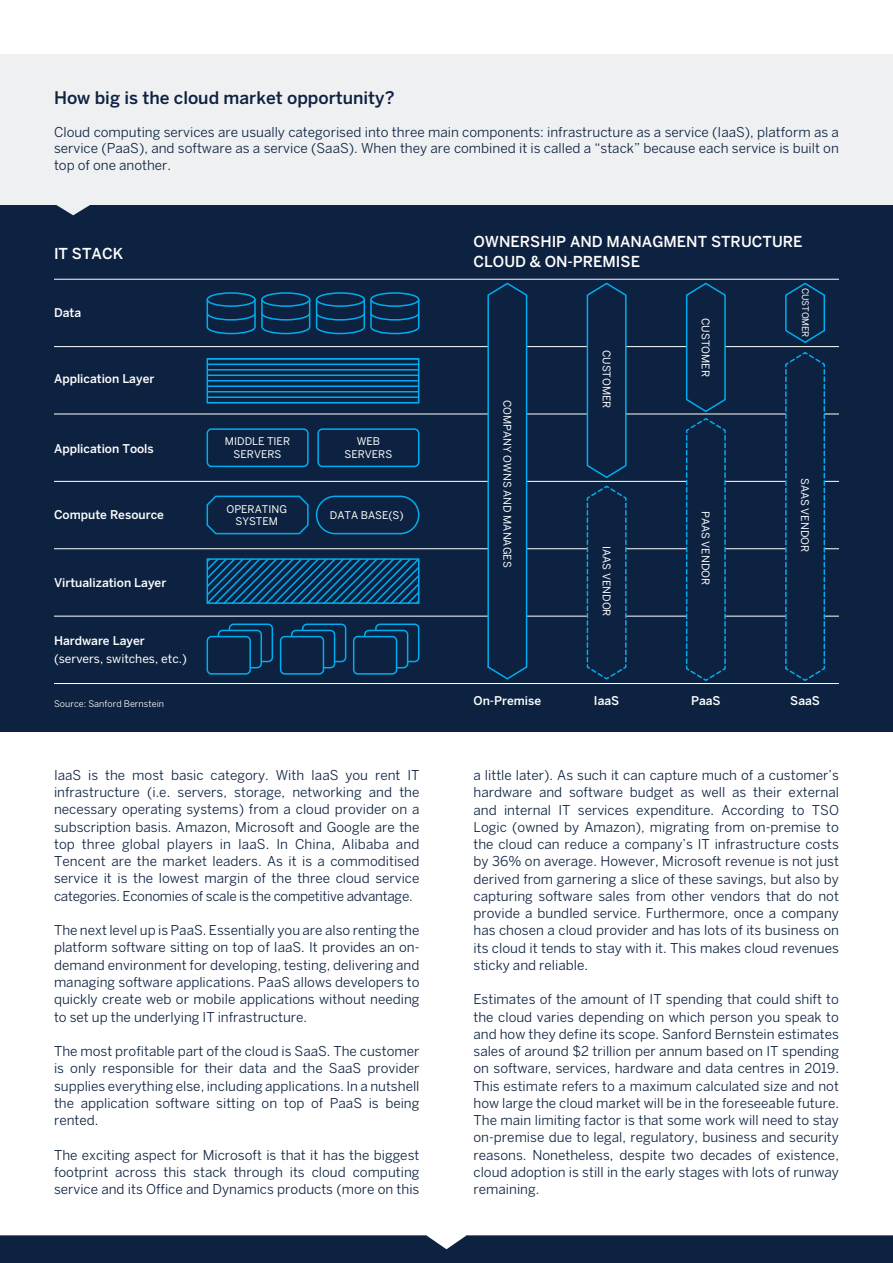
<style>
.page{position:relative;width:893px;height:1263px;background:#fff}
.page>*{position:absolute;margin:0;border:0;box-sizing:border-box;transform-origin:0 0}
.t1{font:500 17.25px "Benton Sans";color:#0d2240}
.t2{font:500 15px/19.5px "Benton Sans";color:#fff}
.t3{font:13.5px/17.2px "Benton Sans";color:#0d2240;text-align:justify}
.t4{font:500 12px "Benton Sans";color:#fff}
.t5{font:12px "Benton Sans";color:#fff}
.t6{font:10.5px/12.6px "Benton Sans";color:#fff;text-align:center}
.t7{font:9px "Benton Sans";letter-spacing:.005em;color:#fff}
.t8{font:9px "Benton Sans";letter-spacing:-.02em;color:#fff}
</style>
<div class="page">
<div style="left:0;top:204px;width:893px;height:527px;background:#0d2240"></div>
<div style="left:0;top:54px;width:893px;height:150px;background:#eff0f1"></div>
<div style="left:0;top:1235px;width:893px;height:28px;background:#0d2240"></div>
<hr style="left:54px;top:279px;width:785px;height:1px;background:#fff">
<hr style="left:54px;top:346px;width:785px;height:1px;background:#fff">
<hr style="left:54px;top:414px;width:785px;height:1px;background:#fff">
<hr style="left:54px;top:481px;width:785px;height:1px;background:#fff">
<hr style="left:54px;top:548px;width:785px;height:1px;background:#fff">
<hr style="left:54px;top:616px;width:785px;height:1px;background:#fff">
<hr style="left:54px;top:683px;width:785px;height:1px;background:#fff">
<svg style="left:206px;top:358px;width:214px;height:46px"></svg>
<svg style="left:483px;top:282px;width:49px;height:398px"></svg>
<svg style="left:586px;top:282px;width:42px;height:196px"></svg>
<svg style="left:586px;top:485px;width:41px;height:195px"></svg>
<svg style="left:685px;top:282px;width:42px;height:399px"></svg>
<svg style="left:785px;top:282px;width:40px;height:61px"></svg>
<svg style="left:784px;top:352px;width:42px;height:329px"></svg>
<div style="left:207px;top:428px;width:102px;height:39px;border:2px solid #00aeef;border-radius:4px"></div>
<div style="left:317px;top:428px;width:102px;height:39px;border:2px solid #00aeef;border-radius:4px"></div>
<svg style="left:206px;top:495px;width:103px;height:40px"></svg>
<div style="left:316px;top:496px;width:103px;height:38px;border:2px solid #00aeef;border-radius:19px"></div>
<svg style="left:210px;top:561px;width:206px;height:40px"></svg>
<div style="left:207px;top:558px;width:212px;height:46px;border:2px solid #00aeef"></div>
<div style="left:207px;top:292px;width:49px;height:15px;border:2px solid #00aeef;border-radius:50%"></div>
<div style="left:261px;top:292px;width:49px;height:15px;border:2px solid #00aeef;border-radius:50%"></div>
<div style="left:316px;top:292px;width:49px;height:15px;border:2px solid #00aeef;border-radius:50%"></div>
<div style="left:370px;top:292px;width:49px;height:15px;border:2px solid #00aeef;border-radius:50%"></div>
<svg style="left:206px;top:300px;width:214px;height:35px"></svg>
<div style="left:229px;top:623px;width:44px;height:39px;border:2px solid #00aeef;border-radius:4px"></div>
<div style="left:218px;top:630px;width:43px;height:38px;background:#0d2240;border-radius:4px"></div>
<div style="left:218px;top:630px;width:44px;height:38px;border:2px solid #00aeef;border-radius:4px"></div>
<div style="left:207px;top:637px;width:43px;height:37px;background:#0d2240;border-radius:4px"></div>
<div style="left:207px;top:636px;width:44px;height:39px;border:2px solid #00aeef;border-radius:4px"></div>
<div style="left:302px;top:623px;width:44px;height:39px;border:2px solid #00aeef;border-radius:4px"></div>
<div style="left:292px;top:630px;width:43px;height:38px;background:#0d2240;border-radius:4px"></div>
<div style="left:291px;top:630px;width:44px;height:38px;border:2px solid #00aeef;border-radius:4px"></div>
<div style="left:281px;top:637px;width:42px;height:37px;background:#0d2240;border-radius:4px"></div>
<div style="left:280px;top:636px;width:44px;height:39px;border:2px solid #00aeef;border-radius:4px"></div>
<div style="left:375px;top:623px;width:44px;height:39px;border:2px solid #00aeef;border-radius:4px"></div>
<svg style="left:365px;top:630px;width:43px;height:38px"></svg>
<div style="left:364px;top:630px;width:44px;height:38px;border:2px solid #00aeef;border-radius:4px"></div>
<div style="left:354px;top:637px;width:43px;height:37px;background:#0d2240;border-radius:4px"></div>
<div style="left:353px;top:636px;width:44px;height:39px;border:2px solid #00aeef;border-radius:4px"></div>
<svg style="left:54px;top:204px;width:38px;height:11px"></svg>
<p class="t1" style="left:54px;top:87px;width:342px">How big is the cloud market opportunity?</p>
<p class="t3" style="left:54px;top:123px;width:786px;line-height:16.5px">Cloud computing services are usually categorised into three main components: infrastructure as a service (IaaS), platform as a service (PaaS), and software as a service (SaaS). When they are combined it is called a “stack” because each service is built on top of one another.</p>
<p class="t2" style="left:54px;top:244px;width:71px">IT STACK</p>
<p class="t4" style="left:54px;top:305px;width:29px">Data</p>
<p class="t4" style="left:54px;top:371px;width:102px">Application Layer</p>
<p class="t4" style="left:54px;top:442px;width:101px">Application Tools</p>
<p class="t4" style="left:54px;top:507px;width:112px">Compute Resource</p>
<p class="t4" style="left:54px;top:575px;width:114px">Virtualization Layer</p>
<p class="t4" style="left:54px;top:634px;width:92px">Hardware Layer</p>
<p class="t5" style="left:54px;top:652px;width:134px">(servers, switches, etc.)</p>
<p class="t7" style="left:54px;top:699px;width:112px">Source: Sanford Bernstein</p>
<p class="t6" style="left:225px;top:435px;width:67px">MIDDLE TIER<br>SERVERS</p>
<p class="t6" style="left:344px;top:435px;width:49px">WEB<br>SERVERS</p>
<p class="t6" style="left:227px;top:502px;width:62px">OPERATING<br>SYSTEM</p>
<p class="t6" style="left:330px;top:509px;width:75px">DATA BASE(S)</p>
<p class="t3" style="left:54px;top:766px;width:367px">IaaS is the most basic category. With IaaS you rent IT infrastructure (i.e. servers, storage, networking and the necessary operating systems) from a cloud provider on a subscription basis. Amazon, Microsoft and Google are the top three global players in IaaS. In China, Alibaba and Tencent are the market leaders. As it is a commoditised service it is the lowest margin of the three cloud service categories. Economies of scale is the competitive advantage.</p>
<p class="t3" style="left:54px;top:921px;width:367px">The next level up is PaaS. Essentially you are also renting the platform software sitting on top of IaaS. It provides an on&shy;demand environment for developing, testing, delivering and managing software applications. PaaS allows developers to quickly create web or mobile applications without needing to set up the underlying IT infrastructure.</p>
<p class="t3" style="left:54px;top:1042px;width:367px">The most profitable part of the cloud is SaaS. The customer is only responsible for their data and the SaaS provider supplies everything else, including applications. In a nutshell the application software sitting on top of PaaS is being rented.</p>
<p class="t3" style="left:54px;top:1146px;width:367px">The exciting aspect for Microsoft is that it has the biggest footprint across this stack through its cloud computing service and its Office and Dynamics products (more on this</p>
<p class="t2" style="left:473px;top:232px;width:331px">OWNERSHIP AND MANAGMENT STRUCTURE<br>CLOUD &amp; ON-PREMISE</p>
<p class="t6" style="left:514px;top:400px;width:169px;rotate:90deg">COMPANY OWNS AND MANAGES</p>
<p class="t6" style="left:613px;top:350px;width:60px;rotate:90deg">CUSTOMER</p>
<p class="t6" style="left:613px;top:546px;width:72px;rotate:90deg">IAAS VENDOR</p>
<p class="t6" style="left:712px;top:318px;width:60px;rotate:90deg">CUSTOMER</p>
<p class="t6" style="left:712px;top:511px;width:76px;rotate:90deg">PAAS VENDOR</p>
<p class="t8" style="left:811px;top:288px;width:51px;rotate:90deg">CUSTOMER</p>
<p class="t6" style="left:811px;top:478px;width:76px;rotate:90deg">SAAS VENDOR</p>
<p class="t4" style="left:473px;top:694px;width:69px">On-Premise</p>
<p class="t4" style="left:594px;top:694px;width:27px">IaaS</p>
<p class="t4" style="left:691px;top:694px;width:31px">PaaS</p>
<p class="t4" style="left:790px;top:694px;width:31px">SaaS</p>
<p class="t3" style="left:473px;top:766px;width:367px">a little later). As such it can capture much of a customer’s hardware and software budget as well as their external and internal IT services expenditure. According to TSO Logic (owned by Amazon), migrating from on-premise to the cloud can reduce a company’s IT infrastructure costs by 36% on average. However, Microsoft revenue is not just derived from garnering a slice of these savings, but also by capturing software sales from other vendors that do not provide a bundled service. Furthermore, once a company has chosen a cloud provider and has lots of its business on its cloud it tends to stay with it. This makes cloud revenues sticky and reliable.</p>
<p class="t3" style="left:473px;top:991px;width:367px">Estimates of the amount of IT spending that could shift to the cloud varies depending on which person you speak to and how they define its scope. Sanford Bernstein estimates sales of around $2 trillion per annum based on IT spending on software, services, hardware and data centres in 2019.<br>This estimate refers to a maximum calculated size and not how large the cloud market will be in the foreseeable future.<br>The main limiting factor is that some work will need to stay on-premise due to legal, regulatory, business and security reasons. Nonetheless, despite two decades of existence, cloud adoption is still in the early stages with lots of runway remaining.</p>
</div>
